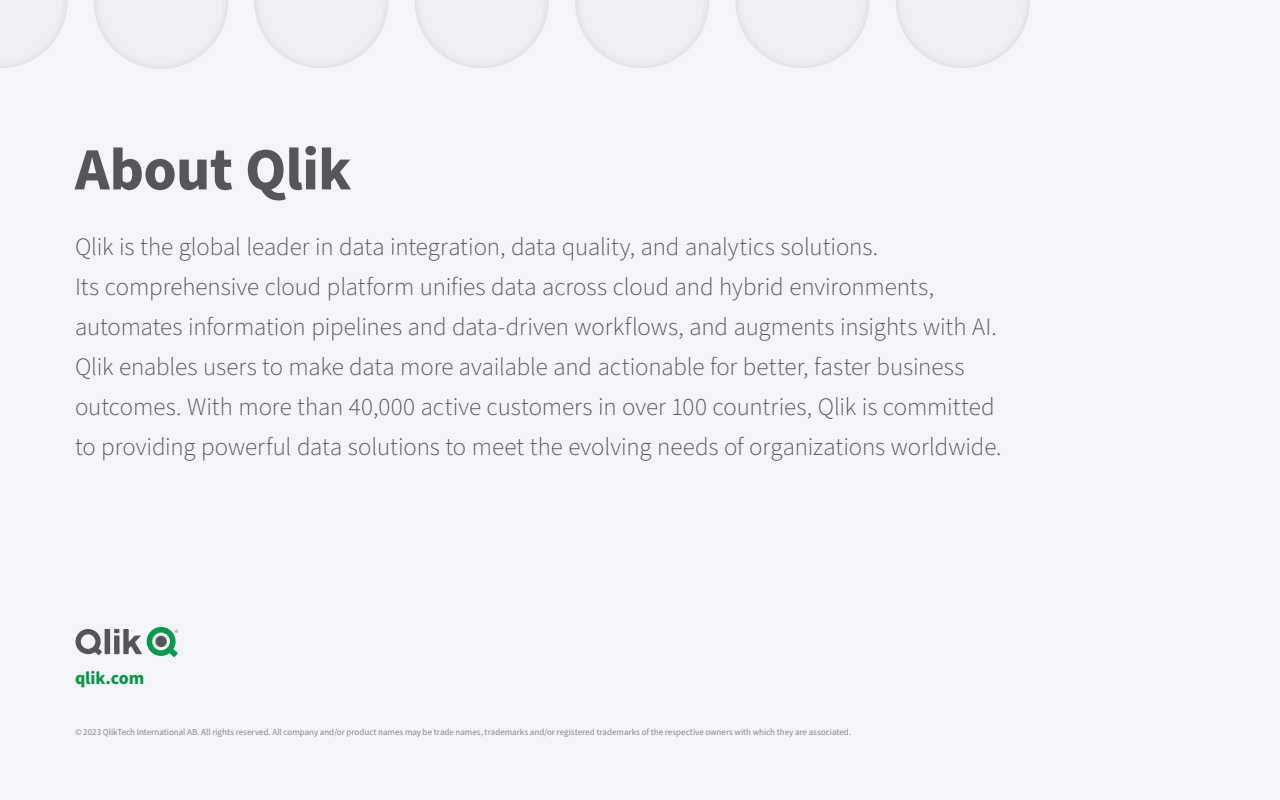
<style>
.page{position:relative;width:1280px;height:800px;background:#f5f4f8}
.page>*{position:absolute;margin:0;border:0;box-sizing:border-box;transform-origin:0 0}
.t1{font:700 60px "Source Sans Pro";letter-spacing:-.01em;color:#54565a}
.INTRO{font:300 25px/40px "Source Sans Pro";letter-spacing:-.005em;color:#54565a}
.t2{font:700 18px "Source Sans Pro";letter-spacing:-.005em;color:#009845}
.t3{font:9px "Source Sans Pro";color:#87898b}
</style>
<div class="page">
<svg style="left:75px;top:627px;width:103px;height:30px"></svg>
<div style="left:0;top:0;width:1046px;height:70px;background:#efeef4"></div>
<h1 class="t1" style="left:75px;top:129px;width:278px">About Qlik</h1>
<p class="INTRO" style="left:75px;top:228px;width:928px">Qlik is the global leader in data integration, data quality, and analytics solutions.<br>Its comprehensive cloud platform unifies data across cloud and hybrid environments, automates information pipelines and data-driven workflows, and augments insights with AI.<br>Qlik enables users to make data more available and actionable for better, faster business outcomes. With more than 40,000 active customers in over 100 countries, Qlik is committed to providing powerful data solutions to meet the evolving needs of organizations worldwide.</p>
<p class="t2" style="left:75px;top:666px;width:71px">qlik.com</p>
<p class="t3" style="left:75px;top:726px;width:778px">© 2023 QlikTech International AB. All rights reserved. All company and/or product names may be trade names, trademarks and/or registered trademarks of the respective owners with which they are associated.</p>
</div>
